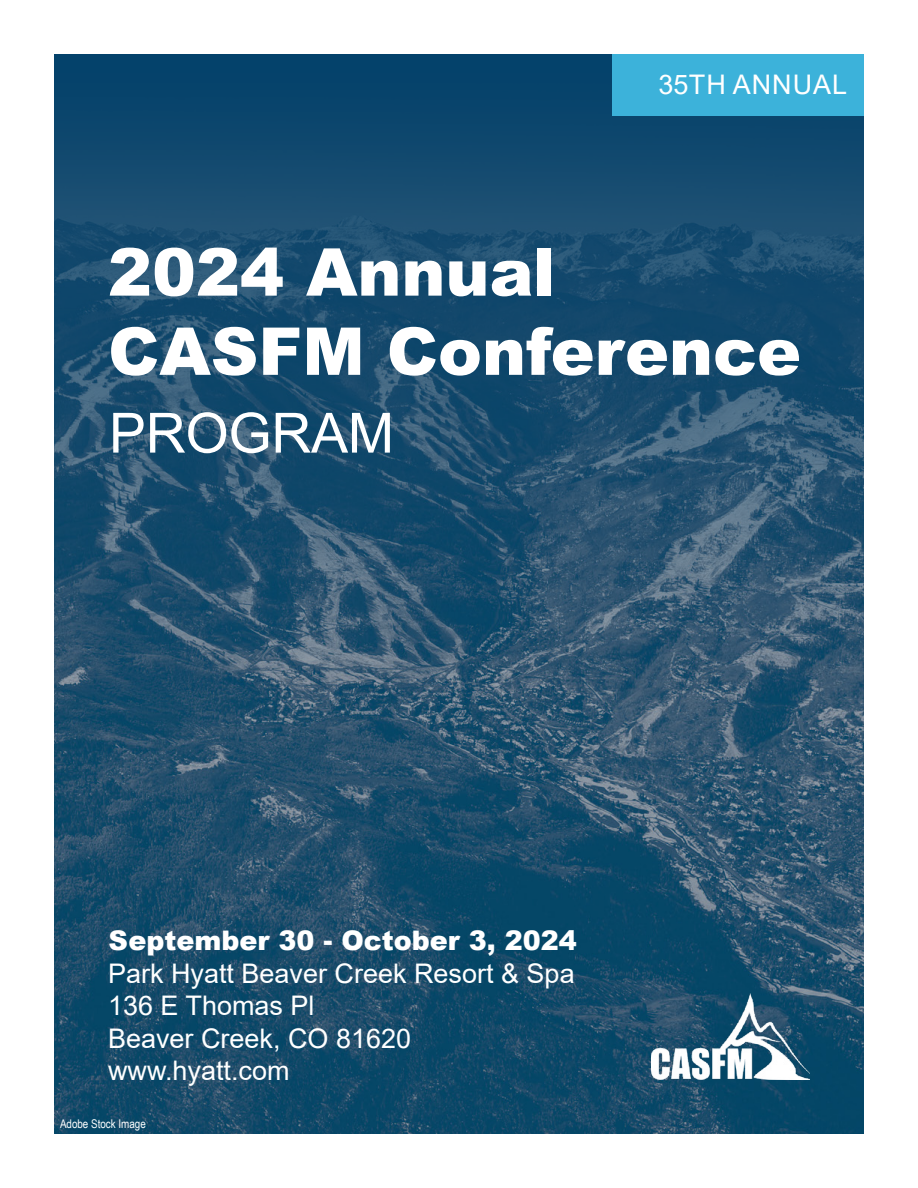
<style>
.page{position:relative;width:918px;height:1188px;background:#fff}
.page>*{position:absolute;margin:0;border:0;box-sizing:border-box;transform-origin:0 0}
.t1{font:900 66px/79.2px "Arial";color:#fff}
.t2{font:55.5px "Arial";letter-spacing:-.005em;color:#fff}
.t3{font:27px/32.4px "Arial";color:#fff}
.t4{font:900 27px "Arial";color:#fff}
.t5{font:27px "Arial";letter-spacing:.035em;color:#fff}
.t6{font:12px "Arial Narrow";color:#fff}
</style>
<div class="page">
<img style="left:54px;top:691px;width:810px;height:443px">
<svg style="left:54px;top:54px;width:810px;height:637px;background:#1e4f70"></svg>
<div style="left:612px;top:54px;width:252px;height:61px;background:#3cb2da"></div>
<img style="left:651px;top:994px;width:159px;height:86px">
<p class="t5" style="left:658px;top:65px;width:190px">35TH ANNUAL</p>
<h1 class="t1" style="left:108px;top:230px;width:695px">2024 Annual<br>CASFM Conference</h1>
<h2 class="t2" style="left:109px;top:395px;width:287px">PROGRAM</h2>
<p class="t4" style="left:108px;top:921px;width:470px">September 30 - October 3, 2024</p>
<p class="t3" style="left:108px;top:957px;width:468px">Park Hyatt Beaver Creek Resort &amp; Spa<br>136 E Thomas Pl<br>Beaver Creek, CO 81620 www.hyatt.com</p>
<p class="t6" style="left:60px;top:1115px;width:87px">Adobe Stock Image</p>
</div>
